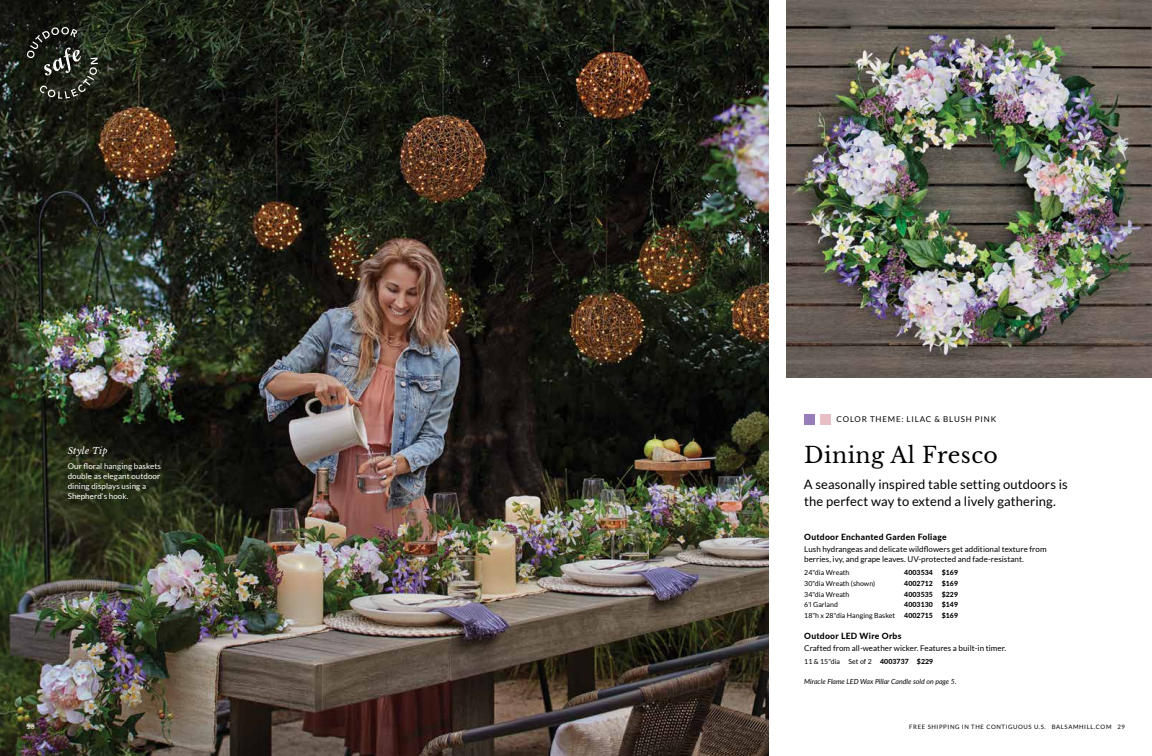
<style>
.page{position:relative;width:1152px;height:756px;background:#fff}
.page>*{position:absolute;margin:0;border:0;box-sizing:border-box;transform-origin:0 0}
.t1{font:22px "Libre Baskerville";letter-spacing:.02em;color:#000}
.t2{font:13px/17px "Lato";letter-spacing:.01em;color:#000}
.t3{font:italic 9px "Libre Baskerville";letter-spacing:.03em;color:#fff}
.t4{font:800 8.5px "Lato";letter-spacing:.035em;color:#000}
.t5{font:8px/10px "Lato";letter-spacing:.005em;color:#000}
.t6{font:8px/10px "Lato";letter-spacing:.01em;color:#fff}
.t7{font:8px "Lato";letter-spacing:.1em;color:#000}
.t8{font:7px "Lato";letter-spacing:.005em;color:#000}
.t9{font:800 7px "Lato";letter-spacing:.005em;color:#000}
.t10{font:italic 7px "Lato";color:#000}
.t11{font:6px "Lato";letter-spacing:.1em;color:#000}
.t12{font:6px "Lato";color:#fff}
.s1{font-weight:800}
</style>
<div class="page">
<img style="left:786px;top:0;width:366px;height:378px">
<img style="left:0;top:0;width:768px;height:756px">
<div style="left:805px;top:414px;width:10px;height:11px;background:#977db9"></div>
<div style="left:821px;top:414px;width:10px;height:10px;background:#e9bec4"></div>
<svg style="left:27px;top:27px;width:71px;height:72px;background:#35392f"></svg>
<p class="t3" style="left:68px;top:445px;width:41px">Style Tip</p>
<p class="t6" style="left:68px;top:461px;width:95px">Our floral hanging baskets double as elegant outdoor dining displays using a<br>Shepherd’s hook.</p>
<p class="t7" style="left:837px;top:415px;width:161px">COLOR THEME: LILAC &amp; BLUSH PINK</p>
<h1 class="t1" style="left:804px;top:442px;width:195px">Dining Al Fresco</h1>
<h2 class="t2" style="left:804px;top:476px;width:266px">A seasonally inspired table setting outdoors is the perfect way to extend a lively gathering.</h2>
<p class="t4" style="left:804px;top:531px;width:144px">Outdoor Enchanted Garden Foliage</p>
<p class="t5" style="left:804px;top:544px;width:244px">Lush hydrangeas and delicate wildflowers get additional texture from berries, ivy, and grape leaves. UV-protected and fade-resistant.</p>
<p class="t8" style="left:804px;top:569px;width:47px">24"dia Wreath</p>
<p class="t9" style="left:904px;top:568px;width:30px">4003534</p>
<p class="t9" style="left:942px;top:568px;width:18px">$169</p>
<p class="t8" style="left:804px;top:580px;width:73px">30"dia Wreath (shown)</p>
<p class="t9" style="left:904px;top:578px;width:30px">4002712</p>
<p class="t9" style="left:942px;top:578px;width:18px">$169</p>
<p class="t8" style="left:804px;top:590px;width:47px">34"dia Wreath</p>
<p class="t9" style="left:904px;top:589px;width:30px">4003535</p>
<p class="t9" style="left:942px;top:589px;width:18px">$229</p>
<p class="t8" style="left:804px;top:601px;width:35px">6'l Garland</p>
<p class="t9" style="left:904px;top:600px;width:30px">4003130</p>
<p class="t9" style="left:942px;top:600px;width:18px">$149</p>
<p class="t8" style="left:804px;top:612px;width:92px">18"h x 28"dia Hanging Basket</p>
<p class="t9" style="left:904px;top:610px;width:30px">4002715</p>
<p class="t9" style="left:942px;top:610px;width:18px">$169</p>
<p class="t4" style="left:804px;top:630px;width:99px">Outdoor LED Wire Orbs</p>
<p class="t5" style="left:804px;top:643px;width:203px">Crafted from all-weather wicker. Features a built-in timer.</p>
<p class="t8" style="left:804px;top:658px;width:131px">11 &amp; 15"dia Set of 2 <span class="s1">4003737 $229</span></p>
<p class="t10" style="left:804px;top:676px;width:154px">Miracle Flame LED Wax Pillar Candle sold on page 5.</p>
<p class="t12" style="left:27px;top:723px;width:9px">28</p>
<p class="t11" style="left:909px;top:723px;width:217px">FREE SHIPPING IN THE CONTIGUOUS U.S. BALSAMHILL.COM 29</p>
</div>
